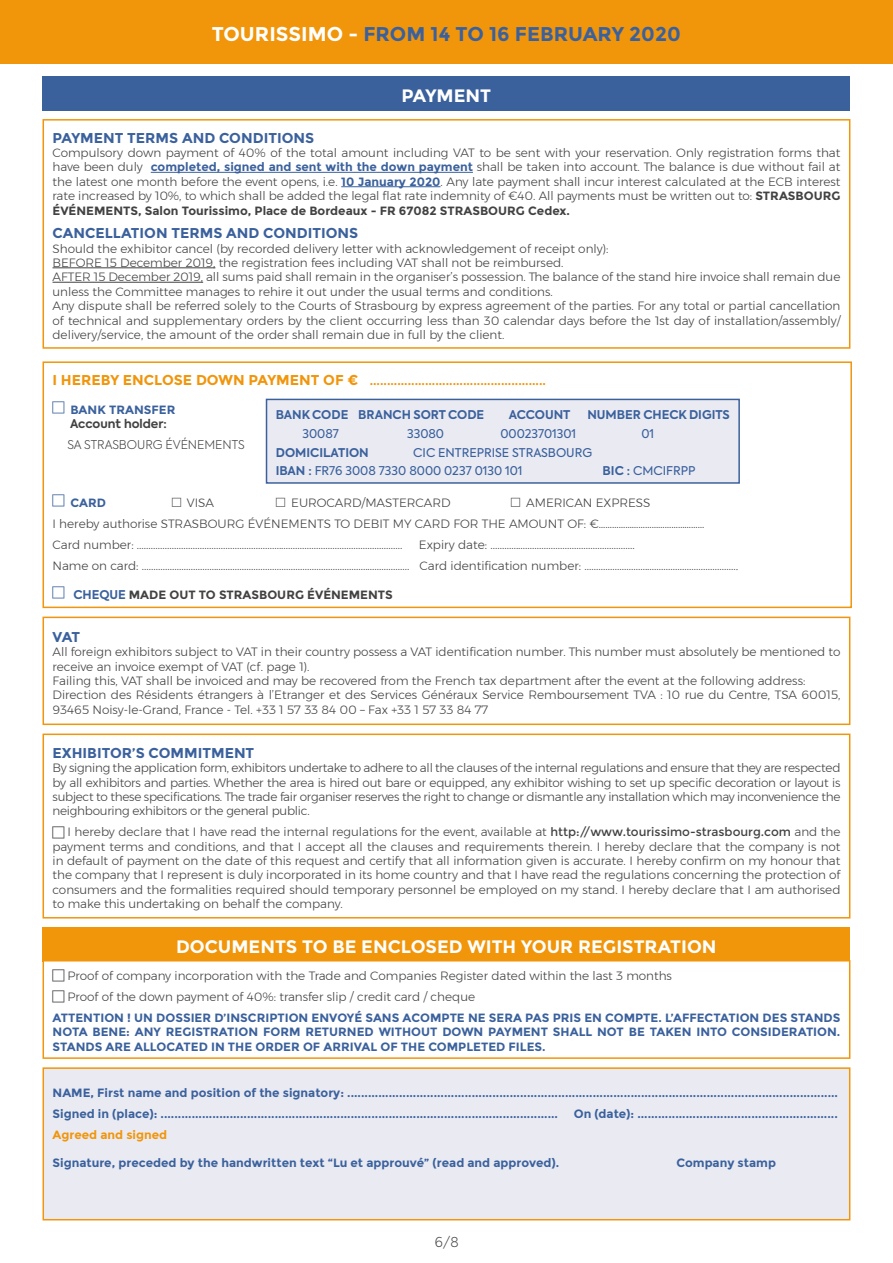
<style>
.page{position:relative;width:893px;height:1263px;background:#fff}
.page>*{position:absolute;margin:0;border:0;box-sizing:border-box;transform-origin:0 0}
.t1{font:700 19.95px "Montserrat";color:#3b619d}
.t2{font:700 18px "Montserrat";color:#fff}
.t3{font:700 14.25px "Montserrat";color:#3b619d}
.t4{font:300 13.5px "Axiforma";color:#424242}
.t5{font:300 12px/14.4px "Montserrat";color:#424242}
.t6{font:700 12px/14.4px "Montserrat";color:#3b619d;text-align:justify}
.t7{font:700 12px "Montserrat";color:#f1950b}
.t8{font:12px/18.6px "Axiforma";color:#3b619d}
.t9{font:700 12px "Axiforma";color:#3b619d}
.t10{font:700 12px "Montserrat";color:#424242}
.t11{font:300 12px "Axiforma";color:#424242}
.t12{font:700 12px "Axiforma";color:#424242}
.s1{color:#fff}
.s2{font-weight:700;color:#3b619d}
.s3{font-weight:700}
.s4{font-size:14.25px}
.s5{font-family:"Axiforma"}
.s6{font-family:"Axiforma";color:#3b619d}
.s7{font-weight:400}
</style>
<div class="page">
<div style="left:43px;top:77px;width:807px;height:34px;background:#3b619d"></div>
<hr style="left:151px;top:172px;width:322px;height:1px;background:#3b619d">
<hr style="left:341px;top:186px;width:99px;height:1px;background:#3b619d">
<hr style="left:53px;top:267px;width:162px;height:1px;background:#424242">
<hr style="left:53px;top:282px;width:150px;height:1px;background:#424242">
<div style="left:43px;top:119px;width:807px;height:230px;border:2px solid #f1950b"></div>
<div style="left:43px;top:617px;width:807px;height:108px;border:2px solid #f1950b"></div>
<div style="left:43px;top:733px;width:807px;height:185px;border:2px solid #f1950b"></div>
<div style="left:43px;top:927px;width:807px;height:32px;background:#f1950b"></div>
<svg style="left:42px;top:959px;width:809px;height:100px"></svg>
<div style="left:43px;top:361px;width:809px;height:247px;border:2px solid #f1950b"></div>
<div style="left:266px;top:399px;width:473px;height:84px;background:#eaebf2"></div>
<div style="left:266px;top:399px;width:474px;height:85px;border:2px solid #3b619d"></div>
<div style="left:42px;top:1067px;width:809px;height:154px;background:#eaebf2"></div>
<div style="left:0;top:0;width:893px;height:64px;background:#f1950b"></div>
<svg style="left:53px;top:969px;width:12px;height:12px"></svg>
<svg style="left:53px;top:990px;width:12px;height:12px"></svg>
<h1 class="t1" style="left:212px;top:22px;width:470px"><span class="s1">TOURISSIMO -</span> FROM 14 TO 16 FEBRUARY 2020</h1>
<h2 class="t2" style="left:401px;top:85px;width:91px">PAYMENT</h2>
<p class="t3" style="left:53px;top:129px;width:263px">PAYMENT TERMS AND CONDITIONS</p>
<p class="t5" style="left:53px;top:145px;width:789px;text-align:justify">Compulsory down payment of 40% of the total amount including VAT to be sent with your reservation. Only registration forms that have been duly <span class="s2">completed, signed and sent with the down payment</span> shall be taken into account. The balance is due without fail at the latest one month before the event opens, i.e. <span class="s2">10 January 2020</span>. Any late payment shall incur interest calculated at the ECB interest rate increased by 10%, to which shall be added the legal flat rate indemnity of €40. All payments must be written out to: <span class="s3">STRASBOURG ÉVÉNEMENTS, Salon Tourissimo, Place de Bordeaux - FR 67082 STRASBOURG Cedex.</span></p>
<p class="t3" style="left:53px;top:225px;width:307px">CANCELLATION TERMS AND CONDITIONS</p>
<p class="t5" style="left:53px;top:241px;width:789px">Should the exhibitor cancel (by recorded delivery letter with acknowledgement of receipt only):<br>BEFORE 15 December 2019, the registration fees including VAT shall not be reimbursed.<br>AFTER 15 December 2019, all sums paid shall remain in the organiser’s possession. The balance of the stand hire invoice shall remain due unless the Committee manages to rehire it out under the usual terms and conditions.<br>Any dispute shall be referred solely to the Courts of Strasbourg by express agreement of the parties. For any total or partial cancellation of technical and supplementary orders by the client occurring less than 30 calendar days before the 1st day of installation/assembly/ delivery/service, the amount of the order shall remain due in full by the client.</p>
<p class="t7" style="left:53px;top:374px;width:495px"><span class="s4">I HEREBY ENCLOSE DOWN PAYMENT OF €</span> ...................................................</p>
<p class="t6" style="left:70px;top:402px;width:106px">BANK TRANSFER</p>
<p class="t12" style="left:70px;top:416px;width:98px">Account holder:</p>
<p class="t11" style="left:67px;top:437px;width:179px">SA STRASBOURG ÉVÉNEMENTS</p>
<p class="t9" style="left:276px;top:407px;width:210px">BANK CODE BRANCH SORT CODE</p>
<p class="t9" style="left:509px;top:407px;width:63px">ACCOUNT</p>
<p class="t9" style="left:587px;top:407px;width:144px">NUMBER CHECK DIGITS</p>
<p class="t8" style="left:302px;top:424px;width:38px">30087</p>
<p class="t8" style="left:407px;top:424px;width:39px">33080</p>
<p class="t8" style="left:500px;top:424px;width:77px">00023701301</p>
<p class="t8" style="left:641px;top:424px;width:14px">01</p>
<p class="t9" style="left:276px;top:444px;width:95px">DOMICILATION</p>
<p class="t8" style="left:276px;top:443px;width:318px;text-indent:137px">CIC ENTREPRISE STRASBOURG<br><span class="s3">IBAN :</span> FR76 3008 7330 8000 0237 0130 101</p>
<p class="t8" style="left:603px;top:462px;width:94px"><span class="s3">BIC :</span> CMCIFRPP</p>
<p class="t6" style="left:71px;top:495px;width:37px">CARD</p>
<p class="t5" style="left:187px;top:495px;width:29px">VISA</p>
<p class="t5" style="left:291px;top:495px;width:161px">EUROCARD/MASTERCARD</p>
<p class="t5" style="left:53px;top:492px;width:653px;line-height:21px;text-indent:474px">AMERICAN EXPRESS<br>I hereby authorise STRASBOURG ÉVÉNEMENTS TO DEBIT MY CARD FOR THE AMOUNT OF: €…………………………………………<br>Card number: ..................................................................................................................</p>
<p class="t5" style="left:53px;top:534px;width:687px;line-height:21px;text-indent:366px">Expiry date: ..............................................................<br>Name on card: ................................................................................................................... Card identification number: .................................................................<span class="s5">.</span></p>
<p class="t10" style="left:73px;top:587px;width:321px"><span class="s6">CHEQUE</span> MADE OUT TO STRASBOURG ÉVÉNEMENTS</p>
<p class="t3" style="left:53px;top:628px;width:29px">VAT</p>
<p class="t5" style="left:53px;top:644px;width:789px">All foreign exhibitors subject to VAT in their country possess a VAT identification number. This number must absolutely be mentioned to receive an invoice exempt of VAT (cf. page 1).<br>Failing this, VAT shall be invoiced and may be recovered from the French tax department after the event at the following address:<br>Direction des Résidents étrangers à l’Etranger et des Services Généraux Service Remboursement TVA : 10 rue du Centre, TSA 60015, 93465 Noisy-le-Grand, France - Tel. +33 1 57 33 84 00 – Fax +33 1 57 33 84 77</p>
<p class="t3" style="left:53px;top:744px;width:203px">EXHIBITOR’S COMMITMENT</p>
<p class="t5" style="left:53px;top:760px;width:789px;text-align:justify">By signing the application form, exhibitors undertake to adhere to all the clauses of the internal regulations and ensure that they are respected by all exhibitors and parties. Whether the area is hired out bare or equipped, any exhibitor wishing to set up specific decoration or layout is subject to these specifications. The trade fair organiser reserves the right to change or dismantle any installation which may inconvenience the neighbouring exhibitors or the general public.</p>
<p class="t5" style="left:53px;top:824px;width:789px;text-align:justify;text-indent:15px">I hereby declare that I have read the internal regulations for the event, available at <span class="s7">http://www.tourissimo-strasbourg.com</span> and the payment terms and conditions, and that I accept all the clauses and requirements therein. I hereby declare that the company is not in default of payment on the date of this request and certify that all information given is accurate. I hereby confirm on my honour that the company that I represent is duly incorporated in its home country and that I have read the regulations concerning the protection of consumers and the formalities required should temporary personnel be employed on my stand. I hereby declare that I am authorised to make this undertaking on behalf the company.</p>
<h2 class="t2" style="left:176px;top:936px;width:542px">DOCUMENTS TO BE ENCLOSED WITH YOUR REGISTRATION</h2>
<p class="t5" style="left:67px;top:965px;width:606px;line-height:20.7px">Proof of company incorporation with the Trade and Companies Register dated within the last 3 months<br>Proof of the down payment of 40%: transfer slip / credit card / cheque</p>
<p class="t6" style="left:53px;top:1010px;width:789px">ATTENTION ! UN DOSSIER D’INSCRIPTION ENVOYÉ SANS ACOMPTE NE SERA PAS PRIS EN COMPTE. L’AFFECTATION DES STANDS NOTA BENE: ANY REGISTRATION FORM RETURNED WITHOUT DOWN PAYMENT SHALL NOT BE TAKEN INTO CONSIDERATION.<br>STANDS ARE ALLOCATED IN THE ORDER OF ARRIVAL OF THE COMPLETED FILES.</p>
<p class="t6" style="left:53px;top:1083px;width:787px;line-height:21px">NAME, First name and position of the signatory: ..............................................................................................................................................<br>Signed in (place): ...................................................................................................................</p>
<p class="t6" style="left:574px;top:1107px;width:265px">On (date): ..........................................................</p>
<p class="t7" style="left:53px;top:1128px;width:116px">Agreed and signed</p>
<p class="t6" style="left:53px;top:1155px;width:508px">Signature, preceded by the handwritten text “Lu et approuvé” (read and approved).</p>
<p class="t6" style="left:676px;top:1155px;width:101px">Company stamp</p>
<p class="t4" style="left:435px;top:1234px;width:25px">6/8</p>
</div>
